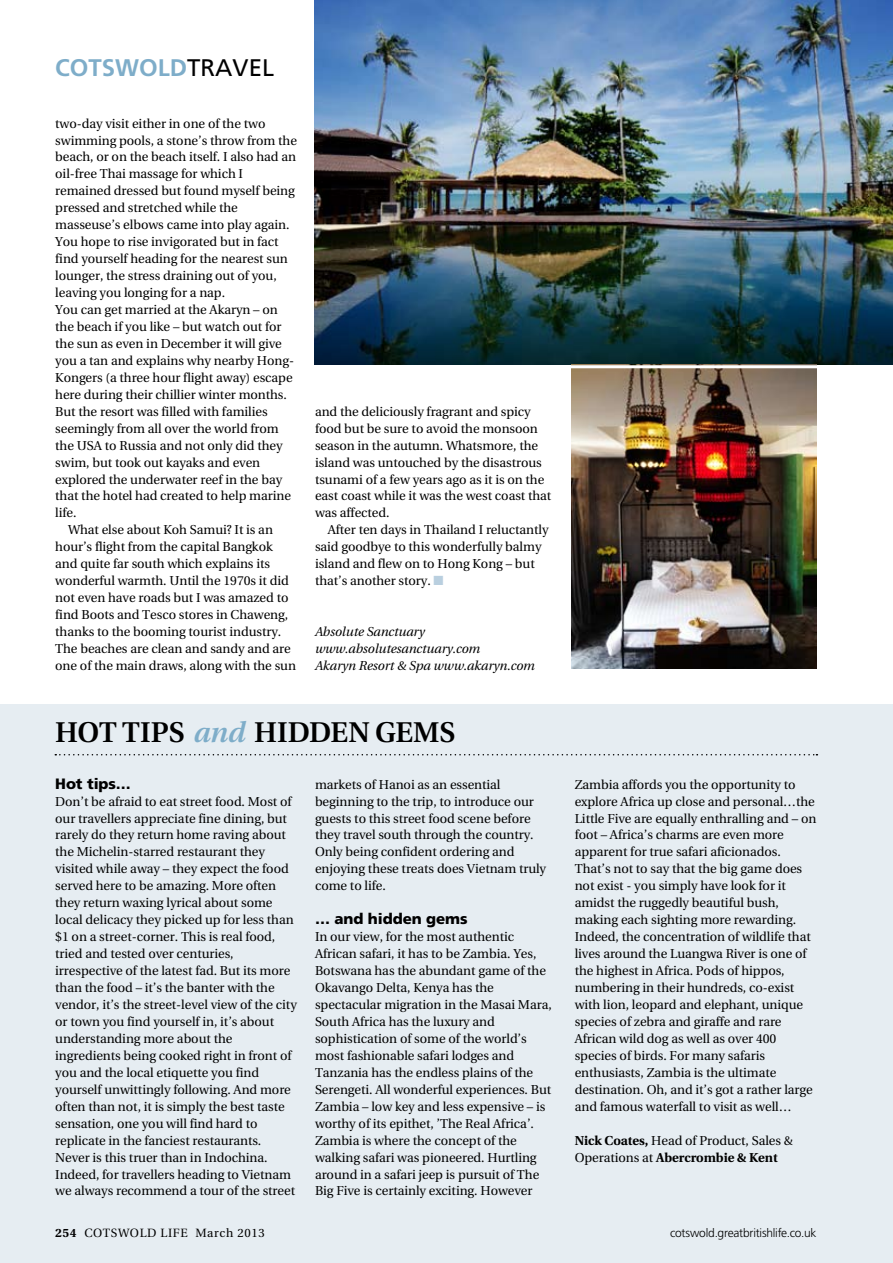
<style>
.page{position:relative;width:893px;height:1263px;background:#fff}
.page>*{position:absolute;margin:0;border:0;box-sizing:border-box;transform-origin:0 0}
.t1{font:600 28.5px "Utopia";letter-spacing:-.005em;color:#000}
.t2{font:700 24px "Frutiger";color:#7eadc9}
.t3{font:900 15px "Frutiger";letter-spacing:-.005em;color:#000}
.t4{font:12.9px/17px "Utopia";letter-spacing:-.005em;color:#000}
.t5{font:italic 12.9px/17px "Utopia";letter-spacing:-.005em;color:#000}
.t6{font:300 12px "Frutiger";letter-spacing:-.02em;color:#000}
.t7{font:12px "Utopia";letter-spacing:.05em;color:#000}
.s1{font-weight:400;color:#000}
.s2{color:#b9cfdf}
.s3{font-style:italic;color:#7eadc9}
.s4{font-weight:700}
</style>
<div class="page">
<div style="left:0;top:704px;width:893px;height:559px;background:#e6edf2"></div>
<svg style="left:55px;top:754px;width:762px;height:1px"></svg>
<img style="left:315px;top:0;width:578px;height:365px">
<img style="left:572px;top:368px;width:244px;height:301px">
<h2 class="t2" style="left:55px;top:54px;width:220px">COTSWOLD<span class="s1">TRAVEL</span></h2>
<p class="t4" style="left:55px;top:115px;width:212px">two-day visit either in one of the two</p>
<p class="t4" style="left:55px;top:132px;width:243px">swimming pools, a stone’s throw from the</p>
<p class="t4" style="left:55px;top:149px;width:242px">beach, or on the beach itself. I also had an</p>
<p class="t4" style="left:55px;top:166px;width:189px">oil-free Thai massage for which I</p>
<p class="t4" style="left:55px;top:183px;width:241px">remained dressed but found myself being</p>
<p class="t4" style="left:55px;top:200px;width:184px">pressed and stretched while the</p>
<p class="t4" style="left:55px;top:217px;width:236px">masseuse’s elbows came into play again.</p>
<p class="t4" style="left:55px;top:234px;width:225px">You hope to rise invigorated but in fact</p>
<p class="t4" style="left:55px;top:251px;width:234px">find yourself heading for the nearest sun</p>
<p class="t4" style="left:55px;top:267px;width:223px">lounger, the stress draining out of you,</p>
<p class="t4" style="left:55px;top:284px;width:171px">leaving you longing for a nap.</p>
<p class="t4" style="left:55px;top:301px;width:224px">You can get married at the Akaryn – on</p>
<p class="t4" style="left:55px;top:318px;width:228px">the beach if you like – but watch out for</p>
<p class="t4" style="left:55px;top:335px;width:228px">the sun as even in December it will give</p>
<p class="t4" style="left:55px;top:352px;width:240px">you a tan and explains why nearby Hong-</p>
<p class="t4" style="left:55px;top:369px;width:239px">Kongers (a three hour flight away) escape</p>
<p class="t4" style="left:55px;top:386px;width:233px">here during their chillier winter months.</p>
<p class="t4" style="left:55px;top:403px;width:214px">But the resort was filled with families</p>
<p class="t4" style="left:55px;top:420px;width:225px">seemingly from all over the world from</p>
<p class="t4" style="left:55px;top:437px;width:229px">the USA to Russia and not only did they</p>
<p class="t4" style="left:55px;top:454px;width:207px">swim, but took out kayaks and even</p>
<p class="t4" style="left:55px;top:471px;width:228px">explored the underwater reef in the bay</p>
<p class="t4" style="left:55px;top:488px;width:237px">that the hotel had created to help marine</p>
<p class="t4" style="left:55px;top:505px;width:23px">life.</p>
<p class="t4" style="left:68px;top:522px;width:206px">What else about Koh Samui? It is an</p>
<p class="t4" style="left:55px;top:539px;width:219px">hour’s flight from the capital Bangkok</p>
<p class="t4" style="left:55px;top:556px;width:216px">and quite far south which explains its</p>
<p class="t4" style="left:55px;top:573px;width:235px">wonderful warmth. Until the 1970s it did</p>
<p class="t4" style="left:55px;top:590px;width:235px">not even have roads but I was amazed to</p>
<p class="t4" style="left:55px;top:606px;width:234px">find Boots and Tesco stores in Chaweng,</p>
<p class="t4" style="left:55px;top:623px;width:228px">thanks to the booming tourist industry.</p>
<p class="t4" style="left:55px;top:640px;width:237px">The beaches are clean and sandy and are</p>
<p class="t4" style="left:55px;top:657px;width:242px">one of the main draws, along with the sun</p>
<p class="t4" style="left:315px;top:403px;width:238px">and the deliciously fragrant and spicy food but be sure to avoid the monsoon season in the autumn. Whatsmore, the island was untouched by the disastrous tsunami of a few years ago as it is on the east coast while it was the west coast that was affected.</p>
<p class="t4" style="left:315px;top:522px;width:235px;text-indent:13px">After ten days in Thailand I reluctantly said goodbye to this wonderfully balmy island and flew on to Hong Kong – but that’s another story. <span class="s2">■</span></p>
<p class="t5" style="left:315px;top:623px;width:221px">Absolute Sanctuary www.absolutesanctuary.com<br>Akaryn Resort &amp; Spa www.akaryn.com</p>
<h1 class="t1" style="left:55px;top:716px;width:402px">HOT TIPS <span class="s3">and</span> HIDDEN GEMS</h1>
<p class="t3" style="left:55px;top:774px;width:77px">Hot tips…</p>
<p class="t4" style="left:55px;top:793px;width:243px">Don’t be afraid to eat street food. Most of our travellers appreciate fine dining, but rarely do they return home raving about the Michelin-starred restaurant they visited while away – they expect the food served here to be amazing. More often they return waxing lyrical about some local delicacy they picked up for less than $1 on a street-corner. This is real food, tried and tested over centuries, irrespective of the latest fad. But its more than the food – it’s the banter with the vendor, it’s the street-level view of the city or town you find yourself in, it’s about understanding more about the ingredients being cooked right in front of you and the local etiquette you find yourself unwittingly following. And more often than not, it is simply the best taste sensation, one you will find hard to replicate in the fanciest restaurants.<br>Never is this truer than in Indochina.<br>Indeed, for travellers heading to Vietnam we always recommend a tour of the street</p>
<p class="t4" style="left:315px;top:776px;width:233px">markets of Hanoi as an essential beginning to the trip, to introduce our guests to this street food scene before they travel south through the country.<br>Only being confident ordering and enjoying these treats does Vietnam truly come to life.</p>
<p class="t3" style="left:315px;top:910px;width:154px">… and hidden gems</p>
<p class="t4" style="left:315px;top:928px;width:238px">In our view, for the most authentic African safari, it has to be Zambia. Yes, Botswana has the abundant game of the Okavango Delta, Kenya has the spectacular migration in the Masai Mara, South Africa has the luxury and sophistication of some of the world’s most fashionable safari lodges and Tanzania has the endless plains of the Serengeti. All wonderful experiences. But Zambia – low key and less expensive – is worthy of its epithet, ’The Real Africa’.<br>Zambia is where the concept of the walking safari was pioneered. Hurtling around in a safari jeep is pursuit of The Big Five is certainly exciting. However</p>
<p class="t4" style="left:575px;top:776px;width:243px">Zambia affords you the opportunity to explore Africa up close and personal…the Little Five are equally enthralling and – on foot – Africa’s charms are even more apparent for true safari aficionados.<br>That’s not to say that the big game does not exist - you simply have look for it amidst the ruggedly beautiful bush, making each sighting more rewarding.<br>Indeed, the concentration of wildlife that lives around the Luangwa River is one of the highest in Africa. Pods of hippos, numbering in their hundreds, co-exist with lion, leopard and elephant, unique species of zebra and giraffe and rare African wild dog as well as over 400 species of birds. For many safaris enthusiasts, Zambia is the ultimate destination. Oh, and it’s got a rather large and famous waterfall to visit as well…</p>
<p class="t4" style="left:575px;top:1132px;width:220px"><span class="s4">Nick Coates,</span> Head of Product, Sales &amp;<br>Operations at <span class="s4">Abercrombie &amp; Kent</span></p>
<p class="t7" style="left:55px;top:1226px;width:211px"><span class="s4">254</span> COTSWOLD LIFE March 2013</p>
<p class="t6" style="left:670px;top:1226px;width:148px">cotswold.greatbritishlife.co.uk</p>
</div>
